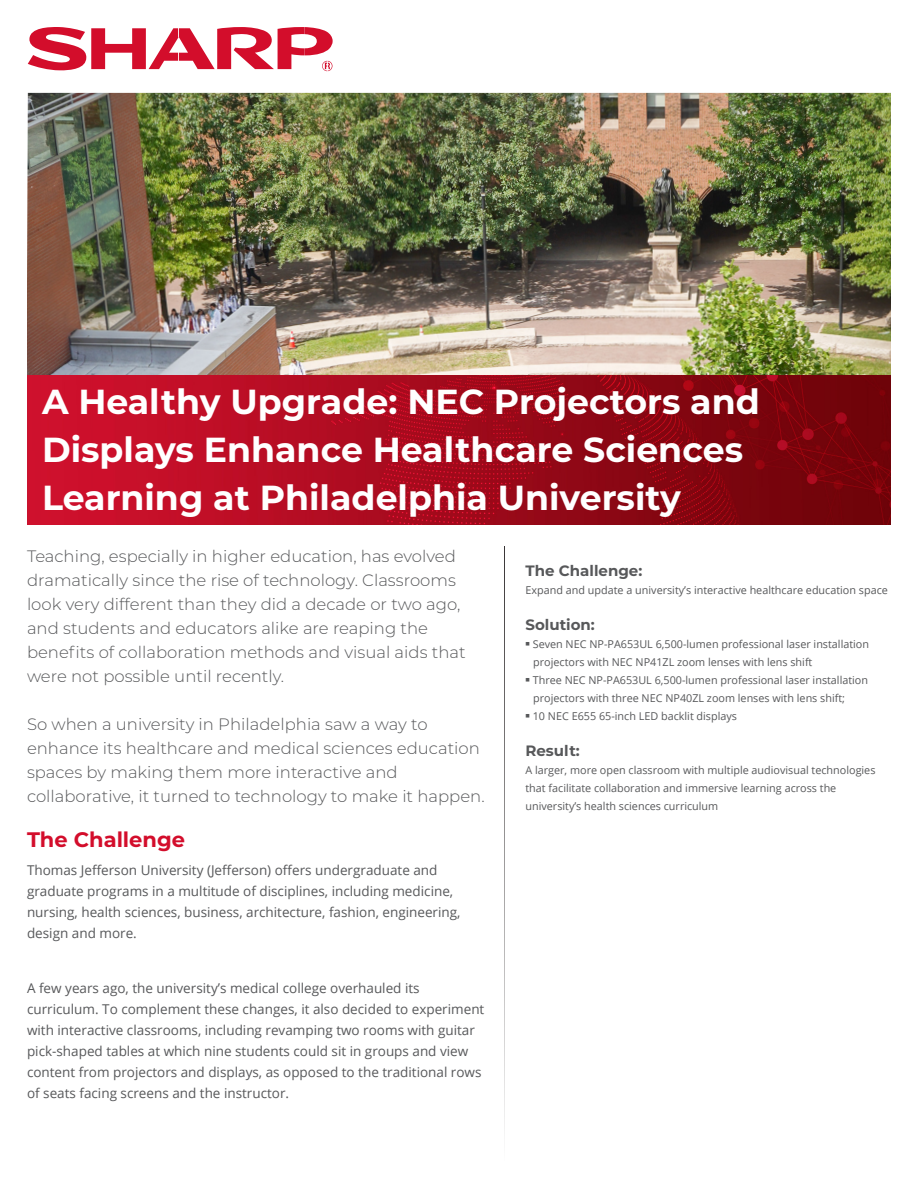
<style>
.page{position:relative;width:918px;height:1188px;background:#fff}
.page>*{position:absolute;margin:0;border:0;box-sizing:border-box;transform-origin:0 0}
.t1{font:700 34.8px/48px "Montserrat";color:#fff}
.t2{font:700 21px "Montserrat";color:#d30d2b}
.Intro{font:300 16.5px/24px "Montserrat";color:#57585a}
.Sidebar_Header{font:700 15px "Montserrat";color:#57585a}
.Body_copy{font:13.5px/21px "Open Sans";color:#57585a}
.Sidebar_Copy{font:10.8px/18px "Open Sans";color:#57585a}
</style>
<div class="page">
<svg style="left:28px;top:27px;width:305px;height:44px"></svg>
<img style="left:27px;top:93px;width:864px;height:431px">
<hr style="left:504px;top:546px;width:1px;height:615px;background:#231f20">
<h1 class="t1" style="left:42px;top:376px;width:719px">A Healthy Upgrade: NEC Projectors and<br>Displays Enhance Healthcare Sciences<br>Learning at Philadelphia University</h1>
<p class="Intro" style="left:27px;top:544px;width:440px">Teaching, especially in higher education, has evolved dramatically since the rise of technology. Classrooms look very different than they did a decade or two ago, and students and educators alike are reaping the benefits of collaboration methods and visual aids that were not possible until recently.</p>
<p class="Intro" style="left:27px;top:712px;width:459px">So when a university in Philadelphia saw a way to enhance its healthcare and medical sciences education spaces by making them more interactive and collaborative, it turned to technology to make it happen.</p>
<h2 class="t2" style="left:27px;top:824px;width:160px">The Challenge</h2>
<p class="Body_copy" style="left:27px;top:859px;width:435px">Thomas Jefferson University (Jefferson) offers undergraduate and graduate programs in a multitude of disciplines, including medicine, nursing, health sciences, business, architecture, fashion, engineering, design and more.</p>
<p class="Body_copy" style="left:27px;top:977px;width:459px">A few years ago, the university’s medical college overhauled its curriculum. To complement these changes, it also decided to experiment with interactive classrooms, including revamping two rooms with guitar pick-shaped tables at which nine students could sit in groups and view content from projectors and displays, as opposed to the traditional rows of seats facing screens and the instructor.</p>
<p class="Sidebar_Header" style="left:525px;top:560px;width:118px">The Challenge:</p>
<p class="Sidebar_Copy" style="left:525px;top:581px;width:364px">Expand and update a university’s interactive healthcare education space</p>
<p class="Sidebar_Header" style="left:525px;top:614px;width:71px">Solution:</p>
<p class="Sidebar_Copy" style="left:533px;top:635px;width:337px;text-indent:-8px">■ Seven NEC NP-PA653UL 6,500-lumen professional laser installation projectors with NEC NP41ZL zoom lenses with lens shift</p>
<p class="Sidebar_Copy" style="left:533px;top:671px;width:336px;text-indent:-8px">■ Three NEC NP-PA653UL 6,500-lumen professional laser installation projectors with three NEC NP40ZL zoom lenses with lens shift;</p>
<p class="Sidebar_Copy" style="left:525px;top:707px;width:213px">■ 10 NEC E655 65-inch LED backlit displays</p>
<p class="Sidebar_Header" style="left:525px;top:740px;width:56px">Result:</p>
<p class="Sidebar_Copy" style="left:525px;top:761px;width:352px">A larger, more open classroom with multiple audiovisual technologies that facilitate collaboration and immersive learning across the university’s health sciences curriculum</p>
</div>
